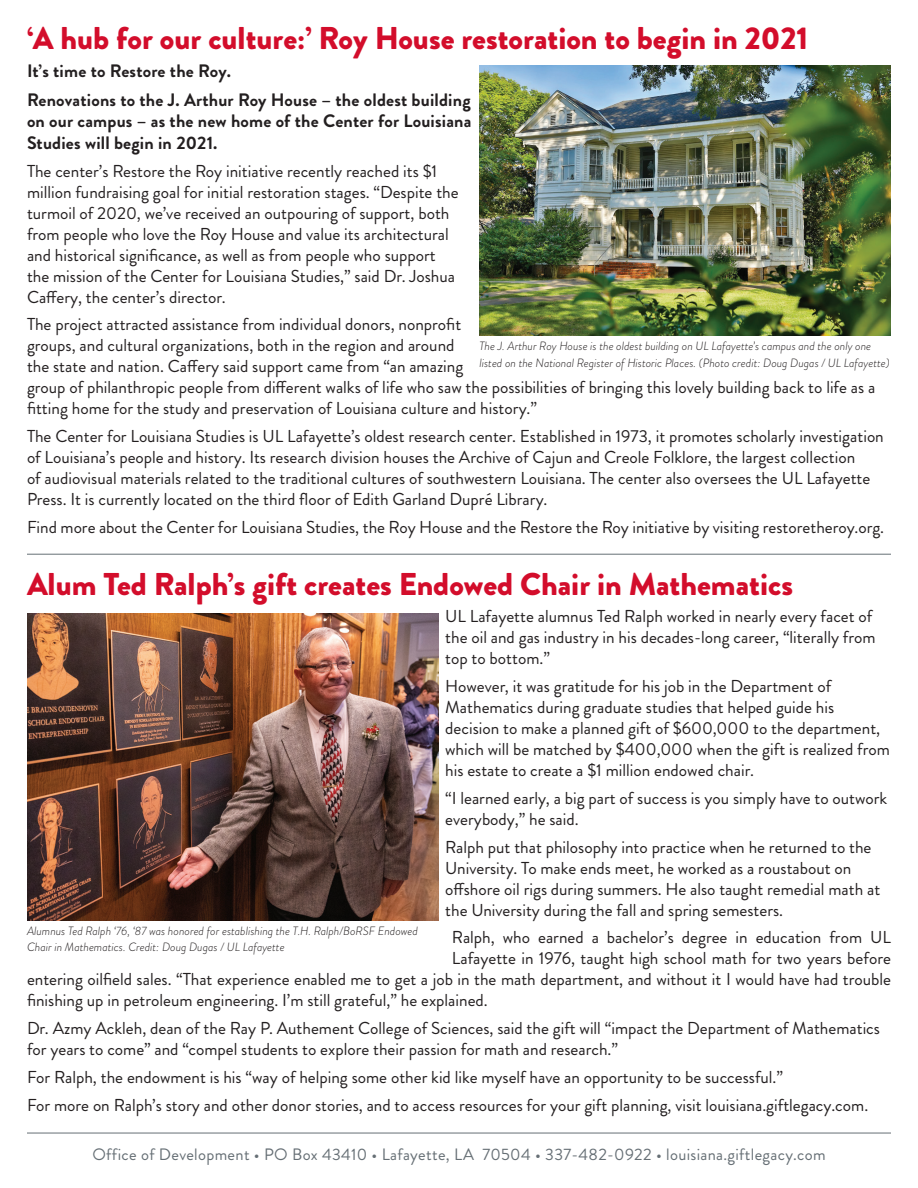
<style>
.page{position:relative;width:918px;height:1188px;background:#fff}
.page>*{position:absolute;margin:0;border:0;box-sizing:border-box;transform-origin:0 0}
.t1{font:900 31.5px "Brandon Grotesque";color:#d30d2b}
.t2{font:700 18px/21.6px "Brandon Grotesque";letter-spacing:.01em;color:#231f20;text-align:justify}
.t3{font:17.25px/21px "Brandon Grotesque";color:#231f20}
.t4{font:16.5px "Brandon Grotesque";letter-spacing:.02em;color:#666f75}
.t5{font:italic 300 12px/16.5px "Brandon Grotesque";color:#231f20}
</style>
<div class="page">
<img style="left:27px;top:614px;width:411px;height:306px">
<hr style="left:27px;top:554px;width:864px;height:1px;background:#666f75">
<img style="left:480px;top:66px;width:411px;height:270px">
<hr style="left:27px;top:1133px;width:864px;height:1px;background:#666f75">
<p class="t1" style="left:27px;top:16px;width:783px">‘A hub for our culture:’ Roy House restoration to begin in 2021</p>
<p class="t2" style="left:27px;top:61px;width:205px">It’s time to Restore the Roy.</p>
<p class="t2" style="left:27px;top:89px;width:446px">Renovations to the J. Arthur Roy House – the oldest building on our campus – as the new home of the Center for Louisiana Studies will begin in 2021.</p>
<p class="t3" style="left:27px;top:161px;width:433px">The center’s Restore the Roy initiative recently reached its $1 million fundraising goal for initial restoration stages. “Despite the turmoil of 2020, we’ve received an outpouring of support, both from people who love the Roy House and value its architectural and historical significance, as well as from people who support the mission of the Center for Louisiana Studies,” said Dr. Joshua Caffery, the center’s director.</p>
<p class="t3" style="left:27px;top:314px;width:850px">The project attracted assistance from individual donors, nonprofit<br>groups, and cultural organizations, both in the region and around<br>the state and nation. Caffery said support came from “an amazing<br>group of philanthropic people from different walks of life who saw the possibilities of bringing this lovely building back to life as a fitting home for the study and preservation of Louisiana culture and history.”</p>
<p class="t3" style="left:27px;top:426px;width:858px">The Center for Louisiana Studies is UL Lafayette’s oldest research center. Established in 1973, it promotes scholarly investigation of Louisiana’s people and history. Its research division houses the Archive of Cajun and Creole Folklore, the largest collection<br>of audiovisual materials related to the traditional cultures of southwestern Louisiana. The center also oversees the UL Lafayette Press. It is currently located on the third floor of Edith Garland Dupré Library.</p>
<p class="t3" style="left:27px;top:517px;width:859px">Find more about the Center for Louisiana Studies, the Roy House and the Restore the Roy initiative by visiting restoretheroy.org.</p>
<p class="t5" style="left:480px;top:338px;width:412px">The J. Arthur Roy House is the oldest building on UL Lafayette’s campus and the only one listed on the National Register of Historic Places. (Photo credit: Doug Dugas / UL Lafayette)</p>
<p class="t1" style="left:27px;top:561px;width:768px">Alum Ted Ralph’s gift creates Endowed Chair in Mathematics</p>
<p class="t3" style="left:445px;top:606px;width:432px">UL Lafayette alumnus Ted Ralph worked in nearly every facet of the oil and gas industry in his decades-long career, “literally from top to bottom.”</p>
<p class="t3" style="left:445px;top:676px;width:446px">However, it was gratitude for his job in the Department of Mathematics during graduate studies that helped guide his decision to make a planned gift of $600,000 to the department, which will be matched by $400,000 when the gift is realized from his estate to create a $1 million endowed chair.</p>
<p class="t3" style="left:445px;top:788px;width:444px">“I learned early, a big part of success is you simply have to outwork everybody,” he said.</p>
<p class="t3" style="left:445px;top:836px;width:437px">Ralph put that philosophy into practice when he returned to the University. To make ends meet, he worked as a roustabout on offshore oil rigs during summers. He also taught remedial math at the University during the fall and spring semesters.</p>
<p class="t3" style="left:452px;top:927px;width:440px">Ralph, who earned a bachelor’s degree in education from UL</p>
<p class="t3" style="left:452px;top:948px;width:440px">Lafayette in 1976, taught high school math for two years before</p>
<p class="t3" style="left:27px;top:969px;width:866px">entering oilfield sales. “That experience enabled me to get a job in the math department, and without it I would have had trouble</p>
<p class="t3" style="left:27px;top:990px;width:462px">finishing up in petroleum engineering. I’m still grateful,” he explained.</p>
<p class="t3" style="left:27px;top:1018px;width:855px">Dr. Azmy Ackleh, dean of the Ray P. Authement College of Sciences, said the gift will “impact the Department of Mathematics for years to come” and “compel students to explore their passion for math and research.”</p>
<p class="t3" style="left:27px;top:1067px;width:758px">For Ralph, the endowment is his “way of helping some other kid like myself have an opportunity to be successful.”</p>
<p class="t3" style="left:27px;top:1094px;width:843px">For more on Ralph’s story and other donor stories, and to access resources for your gift planning, visit louisiana.giftlegacy.com.</p>
<p class="t5" style="left:27px;top:922px;width:392px">Alumnus Ted Ralph ‘76, ‘87 was honored for establishing the T.H. Ralph/BoRSF Endowed<br>Chair in Mathematics. Credit: Doug Dugas / UL Lafayette</p>
<p class="t4" style="left:92px;top:1143px;width:735px">Office of Development • PO Box 43410 • Lafayette, LA 70504 • 337-482-0922 • louisiana.giftlegacy.com</p>
</div>
